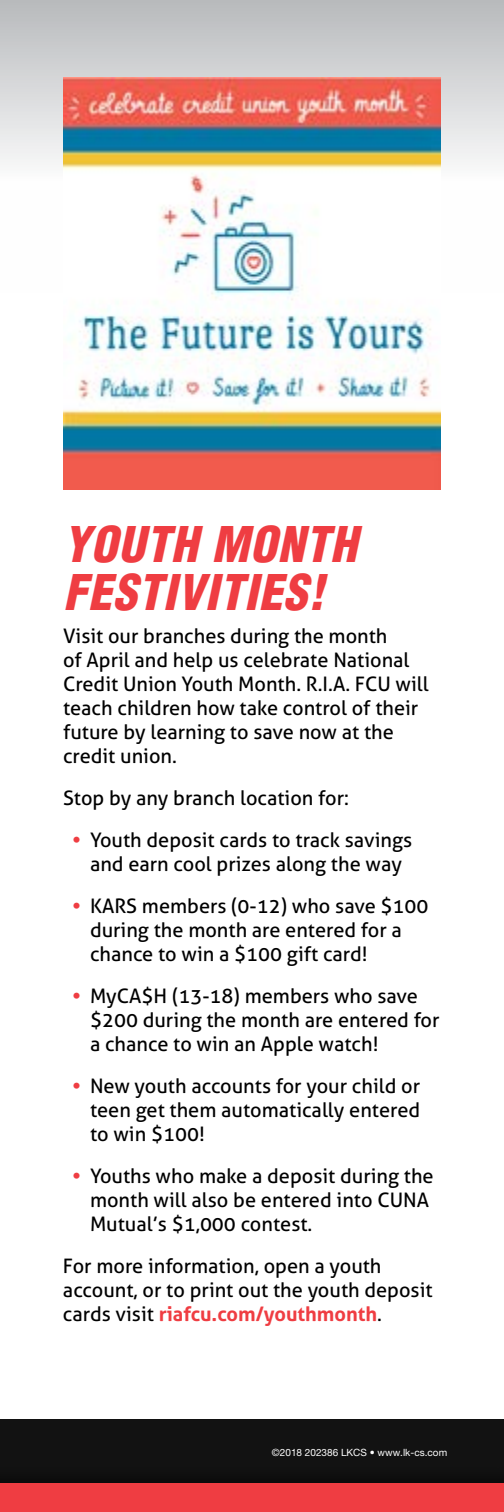
<style>
.page{position:relative;width:504px;height:1512px;background:#fff}
.page>*{position:absolute;margin:0;border:0;box-sizing:border-box;transform-origin:0 0}
.t1{font:italic 900 condensed 48px/48px "Helvetica";letter-spacing:.02em;color:#ef3d42}
.t2{font:20px/24px "Aller";color:#000}
.t3{font:10px "Helvetica Neue";color:#fff}
.s1{font-weight:700;color:#ef3d42}
</style>
<div class="page">
<div style="left:0;top:1419px;width:504px;height:80px;background:#121212"></div>
<div style="left:0;top:0;width:504px;height:292px;background:linear-gradient(to bottom,#c0c2c4,#fff)"></div>
<div style="left:0;top:1467px;width:504px;height:45px;background:#000;opacity:.45"></div>
<div style="left:0;top:1484px;width:504px;height:28px;background:#ef3d42"></div>
<img style="left:63px;top:77px;width:378px;height:412px">
<h1 class="t1" style="left:63px;top:520px;width:295px">YOUTH MONTH<br>FESTIVITIES!</h1>
<p class="t2" style="left:63px;top:624px;width:367px">Visit our branches during the month<br>of April and help us celebrate National Credit Union Youth Month. R.I.A. FCU will teach children how take control of their future by learning to save now at the credit union.</p>
<p class="t2" style="left:63px;top:786px;width:287px">Stop by any branch location for:</p>
<p class="t2" style="left:72px;top:828px;width:342px;text-align:center"><span class="s1">•</span> Youth deposit cards to track savings and earn cool prizes along the way</p>
<p class="t2" style="left:90px;top:894px;width:340px;text-indent:-18px"><span class="s1">•</span> KARS members (0-12) who save $100 during the month are entered for a chance to win a $100 gift card!</p>
<p class="t2" style="left:90px;top:984px;width:351px;text-indent:-18px"><span class="s1">•</span> MyCA$H (13-18) members who save $200 during the month are entered for a chance to win an Apple watch!</p>
<p class="t2" style="left:90px;top:1074px;width:332px;text-align:justify;text-indent:-18px"><span class="s1">•</span> New youth accounts for your child or teen get them automatically entered to win $100!</p>
<p class="t2" style="left:90px;top:1164px;width:345px;text-indent:-18px"><span class="s1">•</span> Youths who make a deposit during the month will also be entered into CUNA<br>Mutual’s $1,000 contest.</p>
<p class="t2" style="left:63px;top:1254px;width:371px">For more information, open a youth account, or to print out the youth deposit cards visit <span class="s1">riafcu.com/youthmonth</span>.</p>
<p class="t3" style="left:272px;top:1446px;width:177px">©2018 202386 LKCS • www.lk-cs.com</p>
</div>
